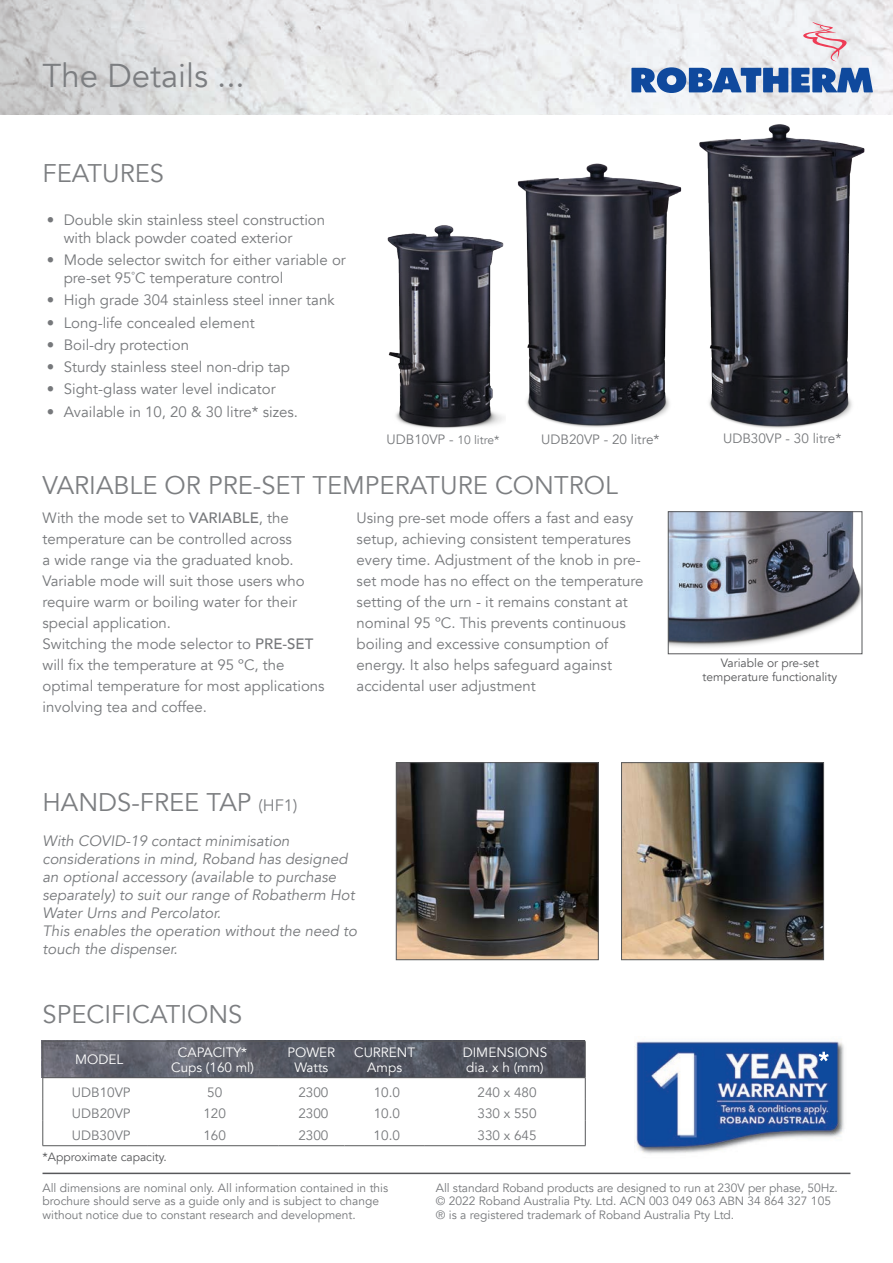
<style>
.page{position:relative;width:893px;height:1263px;background:#fff}
.page>*{position:absolute;margin:0;border:0;box-sizing:border-box;transform-origin:0 0}
.PM_Master_heading{font:33px "Avenir";color:#7c7e81}
.PM_Range_Features_Sp{font:25.5px "Avenir";color:#7c7e81}
.Intro_text{font:15px/21px "Avenir";color:#76787b}
.Intro_text-2{font:italic 15px/18px "Avenir";color:#76787b}
.Features_and_Benefit{font:13.5px "Avenir";color:#76787b}
.table_headings{font:13.5px "Avenir";color:#fff}
.table_headings_-_Cen{font:13.5px "Avenir";color:#fff}
.Image_captions{font:13.5px "Avenir";color:#76787b}
.t1{font:12px/13.5px "Avenir";color:#76787b}
.Feature_image_captio{font:12px/14.4px "Avenir";color:#57585a;text-align:center}
.Notes{font:12px "Avenir";color:#57585a}
.s1{font-size:12px}
.s2{font-weight:500}
.s3{font-size:16.5px}
</style>
<div class="page">
<img style="left:42px;top:1041px;width:543px;height:36px">
<img style="left:1px;top:0;width:892px;height:115px">
<img style="left:0;top:0;width:1px;height:115px">
<hr style="left:43px;top:1172px;width:807px;height:2px;background:#57585a">
<hr style="left:43px;top:1041px;width:104px;height:1px;background:#57585a">
<hr style="left:43px;top:1041px;width:1px;height:37px;background:#57585a">
<hr style="left:147px;top:1041px;width:131px;height:1px;background:#57585a">
<hr style="left:278px;top:1041px;width:66px;height:1px;background:#57585a">
<hr style="left:344px;top:1041px;width:81px;height:1px;background:#57585a">
<hr style="left:425px;top:1041px;width:161px;height:1px;background:#57585a">
<hr style="left:585px;top:1041px;width:1px;height:37px;background:#57585a">
<hr style="left:43px;top:1077px;width:104px;height:1px;background:#57585a">
<hr style="left:147px;top:1077px;width:131px;height:1px;background:#57585a">
<hr style="left:278px;top:1077px;width:66px;height:1px;background:#57585a">
<hr style="left:344px;top:1077px;width:81px;height:1px;background:#57585a">
<hr style="left:425px;top:1077px;width:160px;height:1px;background:#57585a">
<svg style="left:43px;top:1078px;width:1px;height:67px"></svg>
<svg style="left:585px;top:1078px;width:1px;height:67px"></svg>
<hr style="left:43px;top:1145px;width:104px;height:1px;background:#57585a">
<hr style="left:147px;top:1145px;width:131px;height:1px;background:#57585a">
<hr style="left:278px;top:1145px;width:66px;height:1px;background:#57585a">
<hr style="left:344px;top:1145px;width:81px;height:1px;background:#57585a">
<hr style="left:425px;top:1145px;width:161px;height:1px;background:#57585a">
<svg style="left:798px;top:22px;width:53px;height:39px"></svg>
<svg style="left:631px;top:67px;width:242px;height:26px;background:#517ab6"></svg>
<img style="left:387px;top:225px;width:117px;height:203px">
<img style="left:517px;top:163px;width:165px;height:265px">
<img style="left:699px;top:124px;width:166px;height:304px">
<img style="left:398px;top:764px;width:198px;height:194px">
<div style="left:396px;top:762px;width:202px;height:198px;border:1px solid #57585a"></div>
<img style="left:623px;top:764px;width:199px;height:194px">
<div style="left:621px;top:762px;width:203px;height:198px;border:1px solid #57585a"></div>
<img style="left:635px;top:1041px;width:209px;height:113px">
<svg style="left:819px;top:1052px;width:10px;height:9px"></svg>
<img style="left:670px;top:513px;width:190px;height:135px">
<div style="left:668px;top:511px;width:194px;height:143px;border:1px solid #57585a"></div>
<p class="PM_Master_heading" style="left:43px;top:56px;width:204px">The Details ...</p>
<p class="PM_Range_Features_Sp" style="left:43px;top:158px;width:123px">FEATURES</p>
<p class="Intro_text" style="left:64px;top:211px;width:263px;line-height:18px;text-indent:-17px">• Double skin stainless steel construction with black powder coated exterior</p>
<p class="Intro_text" style="left:64px;top:251px;width:284px;line-height:18px;text-indent:-17px">• Mode selector switch for either variable or pre-set 95˚C temperature control</p>
<p class="Intro_text" style="left:47px;top:290px;width:289px">• High grade 304 stainless steel inner tank</p>
<p class="Intro_text" style="left:47px;top:312px;width:209px">• Long-life concealed element</p>
<p class="Intro_text" style="left:47px;top:334px;width:144px">• Boil-dry protection</p>
<p class="Intro_text" style="left:47px;top:357px;width:245px">• Sturdy stainless steel non-drip tap</p>
<p class="Intro_text" style="left:47px;top:379px;width:230px">• Sight-glass water level indicator</p>
<p class="Intro_text" style="left:47px;top:401px;width:253px">• Available in 10, 20 &amp; 30 litre* sizes.</p>
<p class="Image_captions" style="left:387px;top:431px;width:114px">UDB10VP - <span class="s1">10 litre*</span></p>
<p class="Features_and_Benefit" style="left:541px;top:431px;width:120px">UDB20VP - 20 litre*</p>
<p class="PM_Range_Features_Sp" style="left:43px;top:470px;width:577px">VARIABLE OR PRE-SET TEMPERATURE CONTROL</p>
<p class="Intro_text" style="left:43px;top:507px;width:264px">With the mode set to <span class="s2">VARIABLE</span>, the temperature can be controlled across<br>a wide range via the graduated knob.<br>Variable mode will suit those users who require warm or boiling water for their special application.</p>
<p class="Intro_text" style="left:43px;top:633px;width:284px">Switching the mode selector to <span class="s2">PRE-SET </span>will fix the temperature at 95 ºC, the optimal temperature for most applications involving tea and coffee.</p>
<p class="PM_Range_Features_Sp" style="left:43px;top:787px;width:256px">HANDS-FREE TAP <span class="s3">(HF1)</span></p>
<p class="Intro_text" style="left:357px;top:507px;width:288px">Using pre-set mode offers a fast and easy setup, achieving consistent temperatures every time. Adjustment of the knob in pre&shy;set mode has no effect on the temperature setting of the urn - it remains constant at nominal 95 ºC. This prevents continuous boiling and excessive consumption of energy. It also helps safeguard against accidental user adjustment</p>
<p class="Intro_text-2" style="left:43px;top:832px;width:316px">With COVID-19 contact minimisation considerations in mind, Roband has designed an optional accessory (available to purchase separately) to suit our range of Robatherm Hot Water Urns and Percolator.<br>This enables the operation without the need to touch the dispenser.</p>
<p class="PM_Range_Features_Sp" style="left:43px;top:999px;width:201px">SPECIFICATIONS</p>
<p class="table_headings_-_Cen" style="left:75px;top:1051px;width:50px">MODEL</p>
<p class="table_headings" style="left:178px;top:1044px;width:71px">CAPACITY*</p>
<p class="table_headings" style="left:171px;top:1059px;width:84px">Cups (160 ml)</p>
<p class="table_headings_-_Cen" style="left:287px;top:1044px;width:49px">POWER</p>
<p class="table_headings_-_Cen" style="left:294px;top:1059px;width:35px">Watts</p>
<p class="table_headings_-_Cen" style="left:354px;top:1044px;width:63px">CURRENT</p>
<p class="table_headings_-_Cen" style="left:367px;top:1059px;width:36px">Amps</p>
<p class="table_headings" style="left:463px;top:1044px;width:86px">DIMENSIONS</p>
<p class="table_headings" style="left:466px;top:1059px;width:79px">dia. x h (mm)</p>
<p class="Features_and_Benefit" style="left:72px;top:1084px;width:60px">UDB10VP</p>
<p class="Features_and_Benefit" style="left:207px;top:1084px;width:17px">50</p>
<p class="Features_and_Benefit" style="left:298px;top:1084px;width:32px">2300</p>
<p class="Features_and_Benefit" style="left:374px;top:1084px;width:28px">10.0</p>
<p class="Features_and_Benefit" style="left:478px;top:1084px;width:61px">240 x 480</p>
<p class="Features_and_Benefit" style="left:72px;top:1106px;width:60px">UDB20VP</p>
<p class="Features_and_Benefit" style="left:203px;top:1106px;width:24px">120</p>
<p class="Features_and_Benefit" style="left:298px;top:1106px;width:32px">2300</p>
<p class="Features_and_Benefit" style="left:374px;top:1106px;width:28px">10.0</p>
<p class="Features_and_Benefit" style="left:477px;top:1106px;width:61px">330 x 550</p>
<p class="Features_and_Benefit" style="left:72px;top:1127px;width:60px">UDB30VP</p>
<p class="Features_and_Benefit" style="left:203px;top:1127px;width:24px">160</p>
<p class="Features_and_Benefit" style="left:298px;top:1127px;width:32px">2300</p>
<p class="Features_and_Benefit" style="left:374px;top:1127px;width:28px">10.0</p>
<p class="Features_and_Benefit" style="left:477px;top:1127px;width:61px">330 x 645</p>
<p class="Notes" style="left:43px;top:1149px;width:126px">*Approximate capacity.</p>
<p class="Features_and_Benefit" style="left:723px;top:430px;width:120px">UDB30VP - 30 litre*</p>
<p class="Feature_image_captio" style="left:703px;top:656px;width:136px">Variable or pre-set temperature functionality</p>
<p class="t1" style="left:43px;top:1181px;width:347px">All dimensions are nominal only. All information contained in this brochure should serve as a guide only and is subject to change without notice due to constant research and development.</p>
<p class="t1" style="left:436px;top:1181px;width:403px">All standard Roband products are designed to run at 230V per phase, 50Hz.</p>
<p class="t1" style="left:436px;top:1194px;width:397px">© 2022 Roband Australia Pty. Ltd. ACN 003 049 063 ABN 34 864 327 105</p>
<p class="t1" style="left:436px;top:1208px;width:300px">® is a registered trademark of Roband Australia Pty Ltd.</p>
</div>
